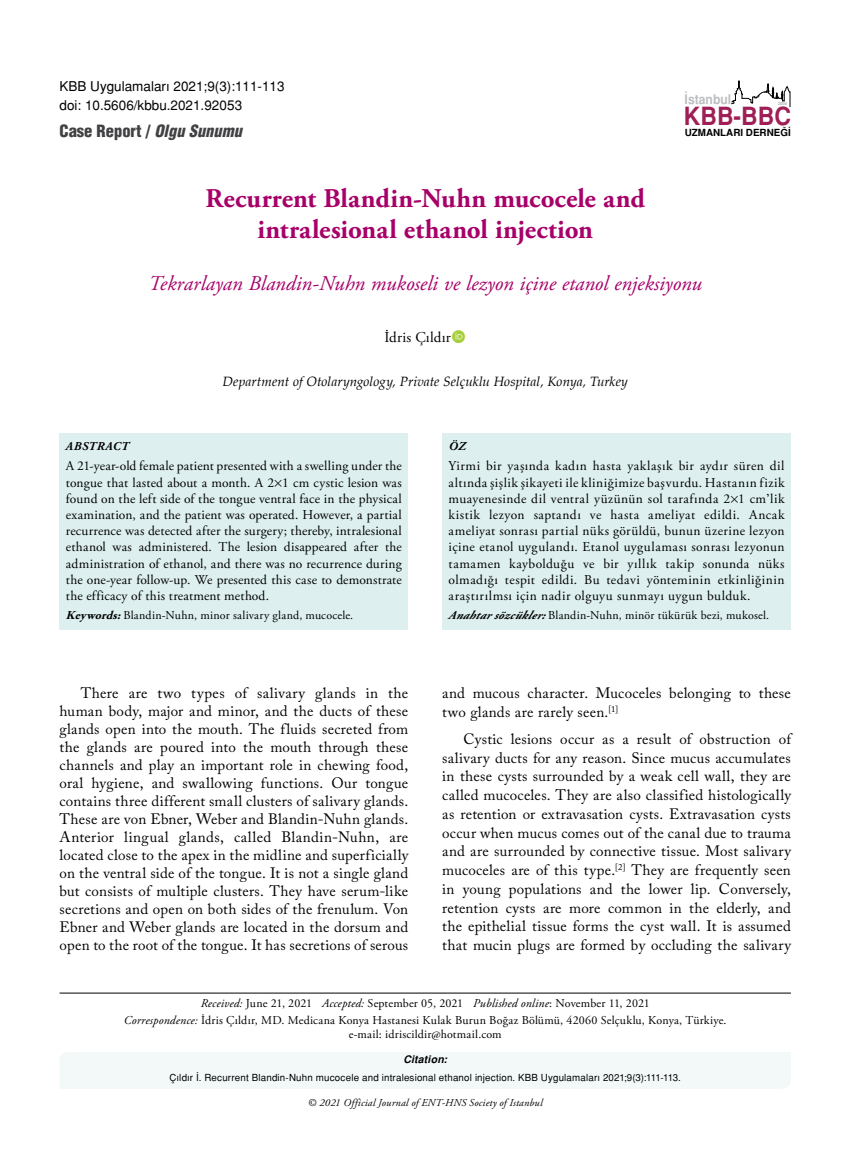
<style>
.page{position:relative;width:859px;height:1170px;background:#fff}
.page>*{position:absolute;margin:0;border:0;box-sizing:border-box;transform-origin:0 0}
.t1{font:700 27px/31.5px "Adobe Garamond Pro";letter-spacing:.005em;color:#a70069;text-align:center}
.t2{font:700 25.05px "Helvetica Tr";color:#a01e56;scale:.92 1}
.t3{font:italic 21px "Adobe Garamond Pro";color:#a70069}
.t4{font:16.5px "Helvetica Condensed Black Tr";color:#414042}
.t5{font:15px/18px "Adobe Caslon Pro";letter-spacing:.015em;color:#000;text-align:justify}
.t6{font:15px "Adobe Garamond Pro";letter-spacing:.015em;color:#000}
.t7{font:13.5px/16.2px "Adobe Garamond Pro";letter-spacing:.025em;color:#000;text-align:justify}
.t8{font:italic 13.5px "Palatino";color:#000}
.t9{font:13.5px/19.2px "Helvetica Normal Tr";color:#000}
.t10{font:700 13.2px "Helvetica Tr";color:#bcbec0;scale:.92 1}
.t11{font:12px/17.7px "Adobe Garamond Pro";letter-spacing:.015em;color:#000;text-align:center}
.t12{font:italic 700 12px "Adobe Garamond Pro";letter-spacing:.035em;color:#000}
.t13{font:italic 10.5px "Adobe Garamond Pro";letter-spacing:.02em;color:#000}
.t14{font:10.5px "Helvetica Bold Italic Tr";letter-spacing:.02em;color:#000}
.t15{font:9.75px "Helvetica Normal Tr";letter-spacing:.02em;color:#000}
.t16{font:700 9.75px "Helvetica Tr";color:#000}
.t17{font:700 4.35px "Helvetica Tr";color:#b1b4b6;scale:.96 1}
.s1{font-family:"Helvetica Cond Black Italic Tr"}
.s2{font-weight:700;font-style:italic}
.s3{font-family:"Times"}
.s4{font-style:italic}
</style>
<div class="page">
<svg style="left:731px;top:80px;width:59px;height:27px"></svg>
<div style="left:442px;top:432px;width:349px;height:197px;background:#ddf0ef"></div>
<div style="left:60px;top:432px;width:348px;height:197px;background:#ddf0ef"></div>
<hr style="left:60px;top:992px;width:731px;height:1px;background:#000">
<div style="left:60px;top:1052px;width:731px;height:36px;background:#f2f9f8"></div>
<p class="t9" style="left:60px;top:76px;width:227px">KBB Uygulamaları 2021;9(3):111-113 doi: 10.5606/kbbu.2021.92053</p>
<p class="t10" style="left:685px;top:91px;width:52px">İstanbul</p>
<p class="t17" style="left:778px;top:101px;width:11px">2008</p>
<p class="t16" style="left:685px;top:127px;width:107px">UZMANLARI DERNEĞİ</p>
<h2 class="t2" style="left:684px;top:101px;width:118px">KBB-BBC</h2>
<p class="t4" style="left:60px;top:120px;width:184px">Case Report / <span class="s1">Olgu Sunumu</span></p>
<h1 class="t1" style="left:206px;top:183px;width:441px">Recurrent Blandin-Nuhn mucocele and intralesional ethanol injection</h1>
<h3 class="t3" style="left:148px;top:270px;width:555px">Tekrarlayan Blandin-Nuhn mukoseli ve lezyon içine etanol enjeksiyonu</h3>
<p class="t6" style="left:384px;top:328px;width:68px">İdris Çıldır</p>
<p class="t8" style="left:222px;top:369px;width:407px">Department of Otolaryngology, Private Selçuklu Hospital, Konya, Turkey</p>
<p class="t12" style="left:66px;top:439px;width:64px">ABSTRACT</p>
<p class="t7" style="left:66px;top:458px;width:337px">A 21-year-old female patient presented with a swelling under the tongue that lasted about a month. A 2 1 cm cystic lesion was found on the left side of the tongue ventral face in the physical examination, and the patient was operated. However, a partial recurrence was detected after the surgery; thereby, intralesional ethanol was administered. The lesion disappeared after the administration of ethanol, and there was no recurrence during the one-year follow-up. We presented this case to demonstrate the efficacy of this treatment method.</p>
<p class="t11" style="left:66px;top:606px;width:289px"><span class="s2">Keywords:</span>Blandin-Nuhn, minor salivary gland, mucocele.</p>
<p class="t12" style="left:449px;top:439px;width:19px">ÖZ</p>
<p class="t7" style="left:449px;top:458px;width:337px">Yirmi bir yaşında kadın hasta yaklaşık bir aydır süren dil altında şişlik şikayeti ile kliniğimize başvurdu. Hastanın fizik muayenesinde dil ventral yüzünün sol tarafında 2 1 cm<span class="s3">ʼ</span>lik kistik lezyon saptandı ve hasta ameliyat edildi. Ancak ameliyat sonrası partial nüks görüldü, bunun üzerine lezyon içine etanol uygulandı. Etanol uygulaması sonrası lezyonun tamamen kaybolduğu ve bir yıllık takip sonunda nüks olmadığı tespit edildi. Bu tedavi yönteminin etkinliğinin araştırılmsı için nadir olguyu sunmayı uygun bulduk.</p>
<p class="t11" style="left:449px;top:606px;width:322px"><span class="s2">Anahtarsözcükler:</span>Blandin-Nuhn, minör tükürük bezi, mukosel.</p>
<p class="t5" style="left:60px;top:683px;width:350px;text-indent:21px">There are two types of salivary glands in the human body, major and minor, and the ducts of these glands open into the mouth. The fluids secreted from the glands are poured into the mouth through these channels and play an important role in chewing food, oral hygiene, and swallowing functions. Our tongue contains three different small clusters of salivary glands.<br>These are von Ebner, Weber and Blandin-Nuhn glands.<br>Anterior lingual glands, called Blandin-Nuhn, are located close to the apex in the midline and superficially on the ventral side of the tongue. It is not a single gland but consists of multiple clusters. They have serum-like secretions and open on both sides of the frenulum. Von Ebner and Weber glands are located in the dorsum and open to the root of the tongue. It has secretions of serous</p>
<p class="t5" style="left:442px;top:683px;width:350px;line-height:18.8px">and mucous character. Mucoceles belonging to these two glands are rarely seen.<sup>[1]</sup></p>
<p class="t5" style="left:442px;top:729px;width:350px;line-height:18.8px;text-indent:21px">Cystic lesions occur as a result of obstruction of salivary ducts for any reason. Since mucus accumulates in these cysts surrounded by a weak cell wall, they are called mucoceles. They are also classified histologically as retention or extravasation cysts. Extravasation cysts occur when mucus comes out of the canal due to trauma and are surrounded by connective tissue. Most salivary mucoceles are of this type.<sup>[2]</sup> They are frequently seen in young populations and the lower lip. Conversely, retention cysts are more common in the elderly, and the epithelial tissue forms the cyst wall. It is assumed that mucin plugs are formed by occluding the salivary</p>
<p class="t11" style="left:124px;top:994px;width:604px"><span class="s4">Received:</span> June 21, 2021 <span class="s4">Accepted:</span> September 05, 2021 <span class="s4">Published online</span>: November 11, 2021<br><span class="s4">Correspondence:</span> İdris Çıldır, MD. Medicana Konya Hastanesi Kulak Burun Boğaz Bölümü, 42060 Selçuklu, Konya, Türkiye.</p>
<p class="t11" style="left:349px;top:1025px;width:154px">e-mail: idriscildir@hotmail.com</p>
<p class="t14" style="left:403px;top:1052px;width:45px">Citation:</p>
<p class="t15" style="left:169px;top:1071px;width:513px">Çıldır İ. Recurrent Blandin-Nuhn mucocele and intralesional ethanol injection. KBB Uygulamaları 2021;9(3):111-113.</p>
<p class="t13" style="left:308px;top:1096px;width:236px">© 2021 Official Journal of ENT-HNS Society of Istanbul</p>
</div>
